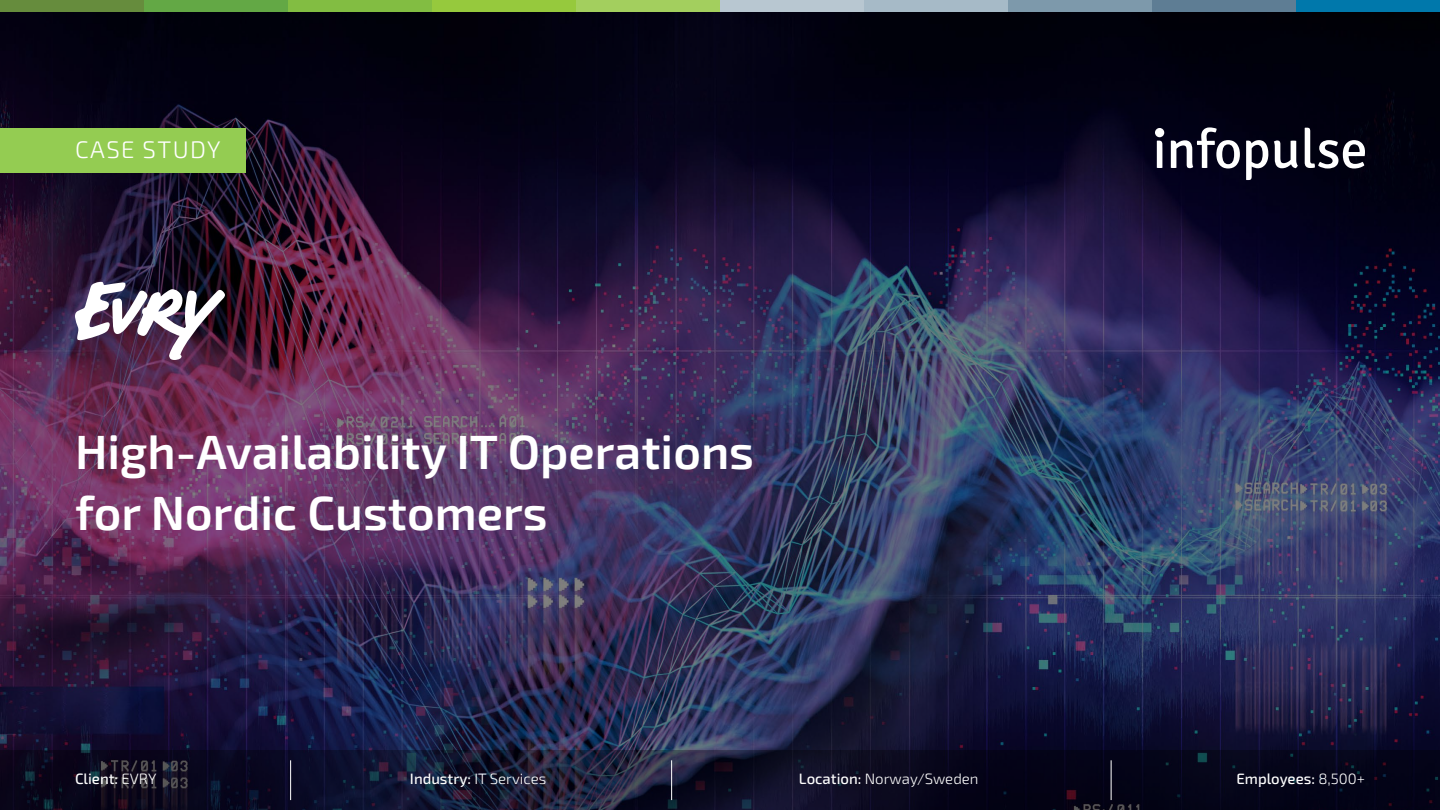
<style>
.page{position:relative;width:1440px;height:810px;background:#fff}
.page>*{position:absolute;margin:0;border:0;box-sizing:border-box;transform-origin:0 0}
.t1{font:600 48px/61.5px "Exo 2.0";color:#fff}
.t2{font:300 24px "Exo 2.0";letter-spacing:.06em;color:#fff}
.t3{font:300 15px "Exo 2.0";color:#fff}
.t4{font:500 15px "Exo 2.0";color:#fff}
.s1{font-weight:300}
.s2{font-weight:500}
</style>
<div class="page">
<div style="left:1152px;top:0;width:288px;height:12px;background:#0078ab"></div>
<div style="left:1008px;top:0;width:288px;height:12px;background:#5e7d94"></div>
<div style="left:864px;top:0;width:288px;height:12px;background:#7d99ab"></div>
<div style="left:720px;top:0;width:288px;height:12px;background:#a6bac7"></div>
<div style="left:576px;top:0;width:288px;height:12px;background:#b8c7d1"></div>
<div style="left:432px;top:0;width:288px;height:12px;background:#a3cf5e"></div>
<div style="left:288px;top:0;width:288px;height:12px;background:#96c93d"></div>
<div style="left:144px;top:0;width:288px;height:12px;background:#82bd42"></div>
<div style="left:0;top:0;width:288px;height:12px;background:#63a845"></div>
<div style="left:0;top:0;width:144px;height:12px;background:#668c3d"></div>
<img style="left:0;top:12px;width:1440px;height:738px">
<svg style="left:0;top:750px;width:1440px;height:60px;background:#0d0e24"></svg>
<hr style="left:1111px;top:760px;width:1px;height:40px;background:#fff">
<hr style="left:290px;top:760px;width:1px;height:40px;background:#fff">
<hr style="left:671px;top:760px;width:1px;height:40px;background:#fff">
<svg style="left:74px;top:282px;width:152px;height:78px"></svg>
<div style="left:0;top:128px;width:246px;height:44px;background:#94cc52"></div>
<div style="left:1155px;top:128px;width:9px;height:9px;background:#fff;border-radius:50%"></div>
<svg style="left:1157px;top:141px;width:5px;height:27px"></svg>
<svg style="left:1246px;top:140px;width:22px;height:40px"></svg>
<svg style="left:1274px;top:141px;width:24px;height:27px"></svg>
<svg style="left:1305px;top:128px;width:60px;height:41px"></svg>
<svg style="left:1171px;top:127px;width:69px;height:42px"></svg>
<p class="t2" style="left:75px;top:136px;width:147px">CASE STUDY</p>
<p class="t1" style="left:75px;top:422px;width:681px">High-Availability IT Operations for Nordic Customers</p>
<p class="t4" style="left:75px;top:770px;width:83px">Client: <span class="s1">EVRY</span></p>
<p class="t3" style="left:410px;top:770px;width:138px"><span class="s2">Industry:</span> IT Services</p>
<p class="t3" style="left:799px;top:770px;width:181px"><span class="s2">Location:</span> Norway/Sweden</p>
<p class="t4" style="left:1236px;top:770px;width:130px">Employees: <span class="s1">8,500+</span></p>
</div>
